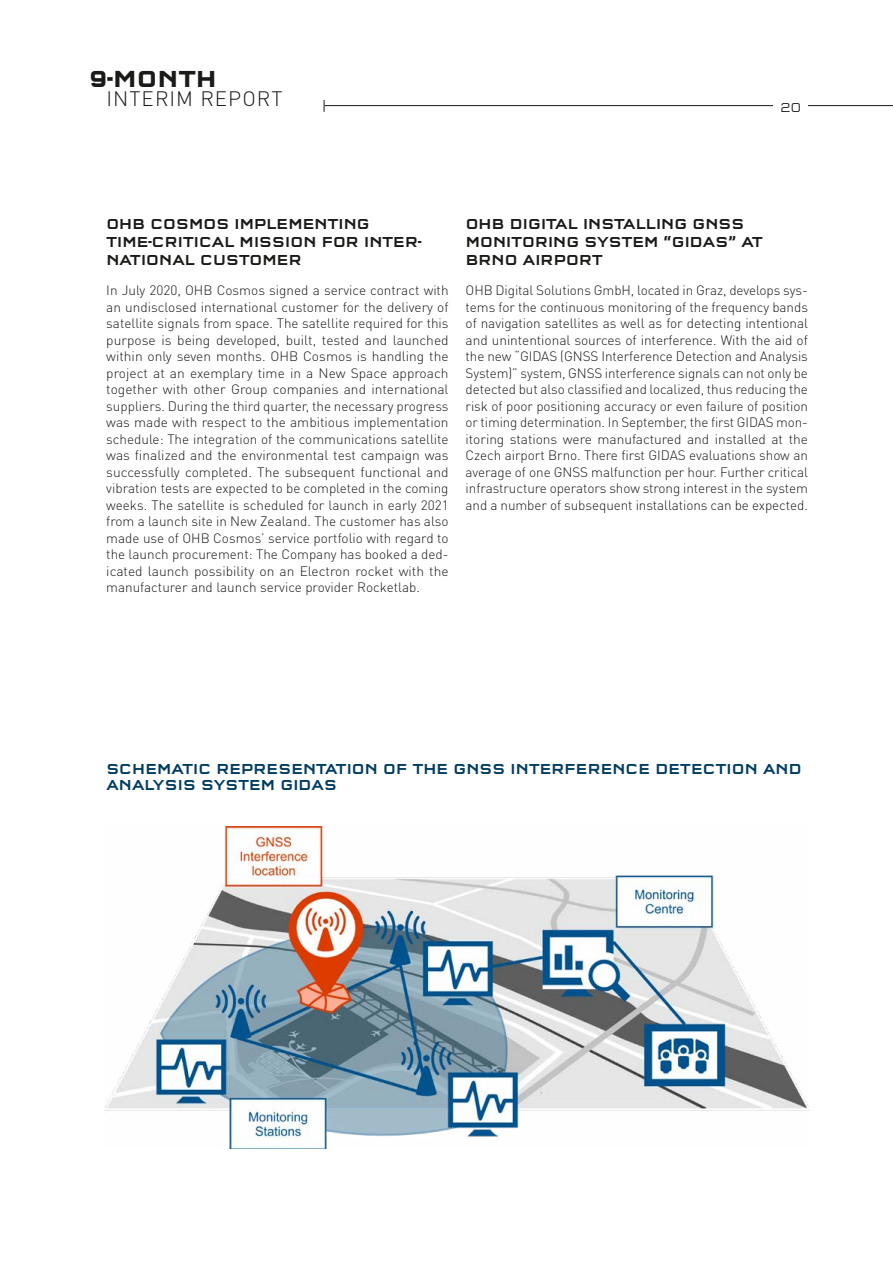
<style>
.page{position:relative;width:893px;height:1263px;background:#fff}
.page>*{position:absolute;margin:0;border:0;box-sizing:border-box;transform-origin:0 0}
.t1{font:700 24.15px "Q Type Square OT";letter-spacing:.01em;color:#1a1a18}
.t2{font:300 20.7px "DIN Pro";letter-spacing:.05em;color:#1a1a18}
.t3{font:500 15px/18px "Q Type Square OT";letter-spacing:.01em;color:#1a1a18}
.t4{font:500 15px/16.5px "Q Type Square OT";letter-spacing:.01em;color:#003d61}
.t5{font:300 13.5px/16.5px "DIN Pro";letter-spacing:-.005em;color:#1a1a18;text-align:justify}
.t6{font:300 13.5px "Q Type Square OT";color:#1a1a18}
</style>
<div class="page">
<img style="left:104px;top:827px;width:706px;height:322px">
<hr style="left:325px;top:105px;width:568px;height:1px;background:#1a1a18">
<svg style="left:324px;top:100px;width:1px;height:12px"></svg>
<div style="left:774px;top:96px;width:34px;height:20px;background:#fff"></div>
<h1 class="t1" style="left:89px;top:65px;width:129px">9-MONTH</h1>
<h2 class="t2" style="left:107px;top:85px;width:178px">INTERIM REPORT</h2>
<p class="t6" style="left:781px;top:99px;width:22px">20</p>
<p class="t3" style="left:106px;top:215px;width:316px">OHB COSMOS IMPLEMENTING<br>TIME-CRITICAL MISSION FOR INTER-<br>NATIONAL CUSTOMER</p>
<p class="t5" style="left:106px;top:281px;width:344px">In July 2020, OHB Cosmos signed a service contract with an undisclosed international customer for the delivery of satellite signals from space. The satellite required for this purpose is being developed, built, tested and launched within only seven months. OHB Cosmos is handling the project at an exemplary time in a New Space approach together with other Group companies and international suppliers. During the third quarter, the necessary progress was made with respect to the ambitious implementation schedule: The integration of the communications satellite was finalized and the environmental test campaign was successfully completed. The subsequent functional and vibration tests are expected to be completed in the coming weeks. The satellite is scheduled for launch in early 2021 from a launch site in New Zealand. The customer has also made use of OHB Cosmos’ service portfolio with regard to the launch procurement: The Company has booked a ded&shy;icated launch possibility on an Electron rocket with the manufacturer and launch service provider Rocketlab.</p>
<p class="t3" style="left:466px;top:215px;width:299px">OHB DIGITAL INSTALLING GNSS<br>MONITORING SYSTEM “GIDAS” AT<br>BRNO AIRPORT</p>
<p class="t5" style="left:466px;top:281px;width:344px">OHB Digital Solutions GmbH, located in Graz, develops sys&shy;tems for the continuous monitoring of the frequency bands of navigation satellites as well as for detecting intentional and unintentional sources of interference. With the aid of the new “GIDAS (GNSS Interference Detection and Analysis System)” system, GNSS interference signals can not only be detected but also classified and localized, thus reducing the risk of poor positioning accuracy or even failure of position or timing determination. In September, the first GIDAS mon&shy;itoring stations were manufactured and installed at the Czech airport Brno. There first GIDAS evaluations show an average of one GNSS malfunction per hour. Further critical infrastructure operators show strong interest in the system and a number of subsequent installations can be expected.</p>
<p class="t4" style="left:106px;top:760px;width:697px">SCHEMATIC REPRESENTATION OF THE GNSS INTERFERENCE DETECTION AND<br>ANALYSIS SYSTEM GIDAS</p>
</div>
